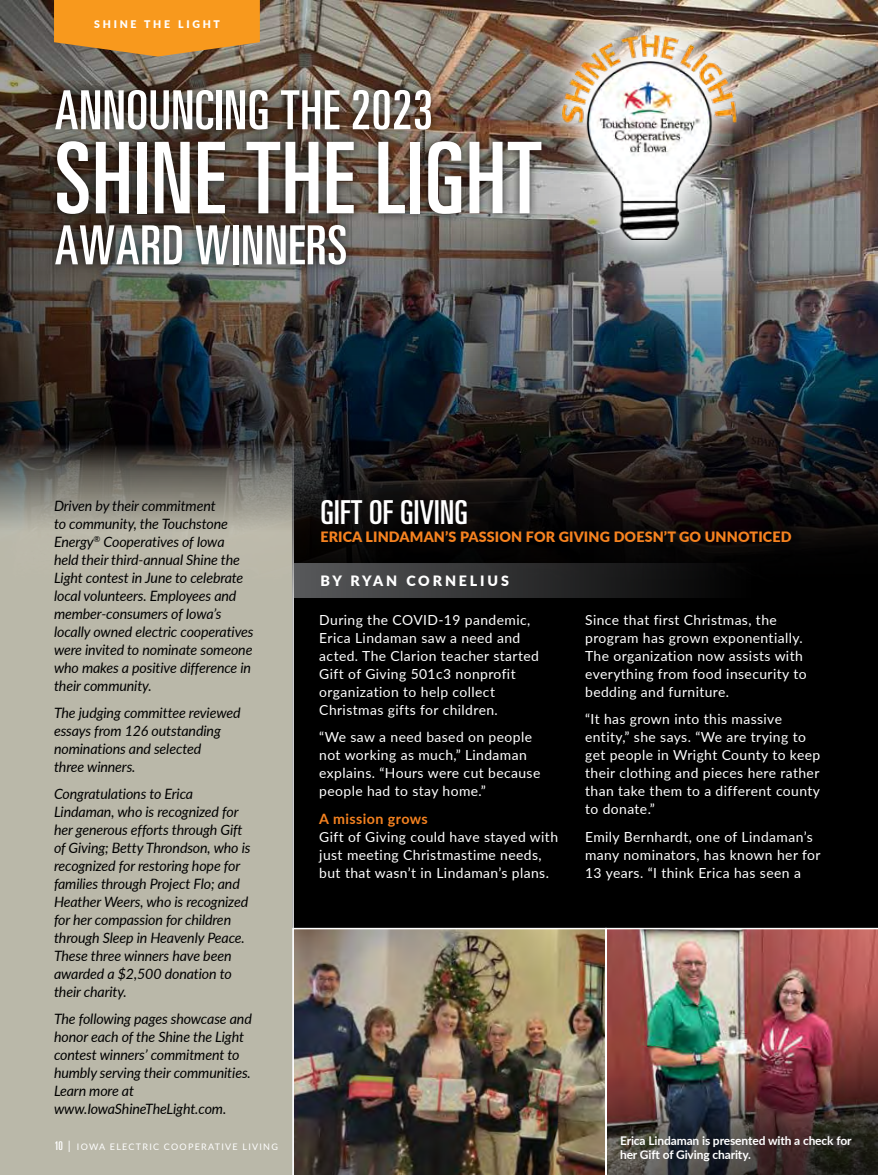
<style>
.page{position:relative;width:878px;height:1175px;background:#fff}
.page>*{position:absolute;margin:0;border:0;box-sizing:border-box;transform-origin:0 0}
.t1{font:ultra-condensed 99px "Univers";letter-spacing:.01em;color:#fff}
.t2{font:ultra-condensed 54px "Univers";letter-spacing:.01em;color:#fff}
.t3{font:ultra-condensed 33px "Univers";letter-spacing:.01em;color:#fff}
.t4{font:italic 14.25px/18px "Lato";letter-spacing:-.01em;color:#000}
.t5{font:900 14.25px "Lato";letter-spacing:.01em;color:#f58220}
.t6{font:900 14.25px "Lato";letter-spacing:.2em;color:#fff}
.t7{font:700 14.25px "Lato";letter-spacing:.03em;color:#f58220}
.t8{font:13.8px/18px "Lato";letter-spacing:.03em;color:#fff}
.t9{font:700 12px/14.4px "Lato";letter-spacing:-.01em;color:#fff}
.t10{font:900 10.5px "Lato";letter-spacing:.26em;color:#fff}
.t11{font:9px "Lato";letter-spacing:.14em;color:#fff}
.s1{font-family:"Univers";font-stretch:ultra-condensed;font-size:12px}
.s2{font-size:12px}
</style>
<div class="page">
<div style="left:0;top:0;width:878px;height:1174px;background:#000"></div>
<img style="left:778px;top:0;width:100px;height:545px">
<img style="left:0;top:0;width:778px;height:561px">
<svg style="left:0;top:438px;width:292px;height:736px;background:#b0aea0"></svg>
<div style="left:294px;top:563px;width:458px;height:35px;background:linear-gradient(to right,#58595a,#010101)"></div>
<svg style="left:54px;top:0;width:206px;height:57px;background:#e69226"></svg>
<div style="left:47px;top:81px;width:503px;height:193px;background:#000;opacity:.75"></div>
<img style="left:294px;top:927px;width:311px;height:247px">
<img style="left:605px;top:927px;width:273px;height:144px">
<img style="left:538px;top:11px;width:222px;height:254px">
<img style="left:562px;top:36px;width:181px;height:204px">
<hr style="left:292px;top:375px;width:2px;height:799px;background:#fff">
<img style="left:606px;top:1071px;width:272px;height:103px">
<hr style="left:605px;top:928px;width:1px;height:246px;background:#fff">
<p class="t10" style="left:94px;top:16px;width:127px">SHINE THE LIGHT</p>
<h2 class="t2" style="left:55px;top:79px;width:380px">ANNOUNCING THE 2023</h2>
<h1 class="t1" style="left:55px;top:122px;width:489px">SHINE THE LIGHT</h1>
<h2 class="t2" style="left:55px;top:214px;width:294px">AWARD WINNERS</h2>
<p class="t4" style="left:54px;top:496px;width:201px">Driven by their commitment<br>to community, the Touchstone<br>Energy<sup>®</sup> Cooperatives of Iowa<br>held their third-annual Shine the<br>Light contest in June to celebrate local volunteers. Employees and member-consumers of Iowa’s locally owned electric cooperatives were invited to nominate someone who makes a positive difference in their community.</p>
<p class="t4" style="left:54px;top:703px;width:188px">The judging committee reviewed essays from 126 outstanding nominations and selected<br>three winners.</p>
<p class="t4" style="left:54px;top:784px;width:198px">Congratulations to Erica<br>Lindaman, who is recognized for her generous efforts through Gift of Giving; Betty Throndson, who is recognized for restoring hope for families through Project Flo; and<br>Heather Weers, who is recognized for her compassion for children through Sleep in Heavenly Peace.<br>These three winners have been awarded a $2,500 donation to their charity.</p>
<p class="t4" style="left:54px;top:1009px;width:199px">The following pages showcase and honor each of the Shine the Light contest winners’ commitment to humbly serving their communities.<br>Learn more at www.IowaShineTheLight.com.</p>
<p class="t11" style="left:55px;top:1140px;width:225px"><span class="s1">10</span> <span class="s2">|</span> IOWA ELECTRIC COOPERATIVE LIVING</p>
<h3 class="t3" style="left:320px;top:493px;width:149px">GIFT OF GIVING</h3>
<p class="t5" style="left:320px;top:526px;width:472px">ERICA LINDAMAN’S PASSION FOR GIVING DOESN’T GO UNNOTICED</p>
<p class="t6" style="left:320px;top:570px;width:190px">BY RYAN CORNELIUS</p>
<p class="t8" style="left:585px;top:610px;width:223px">Since that first Christmas, the program has grown exponentially.<br>The organization now assists with everything from food insecurity to bedding and furniture.</p>
<p class="t8" style="left:585px;top:709px;width:237px">“It has grown into this massive entity,” she says. “We are trying to get people in Wright County to keep their clothing and pieces here rather than take them to a different county to donate.”</p>
<p class="t8" style="left:585px;top:827px;width:237px">Emily Bernhardt, one of Lindaman’s many nominators, has known her for<br>13 years. “I think Erica has seen a</p>
<p class="t8" style="left:319px;top:610px;width:221px">During the COVID-19 pandemic,<br>Erica Lindaman saw a need and acted. The Clarion teacher started<br>Gift of Giving 501c3 nonprofit organization to help collect<br>Christmas gifts for children.</p>
<p class="t8" style="left:319px;top:727px;width:222px">“We saw a need based on people not working as much,” Lindaman explains. “Hours were cut because people had to stay home.”</p>
<p class="t7" style="left:319px;top:808px;width:110px">A mission grows</p>
<p class="t8" style="left:319px;top:827px;width:240px">Gift of Giving could have stayed with just meeting Christmastime needs, but that wasn’t in Lindaman’s plans.</p>
<p class="t9" style="left:620px;top:1132px;width:233px">Erica Lindaman is presented with a check for her Gift of Giving charity.</p>
</div>
